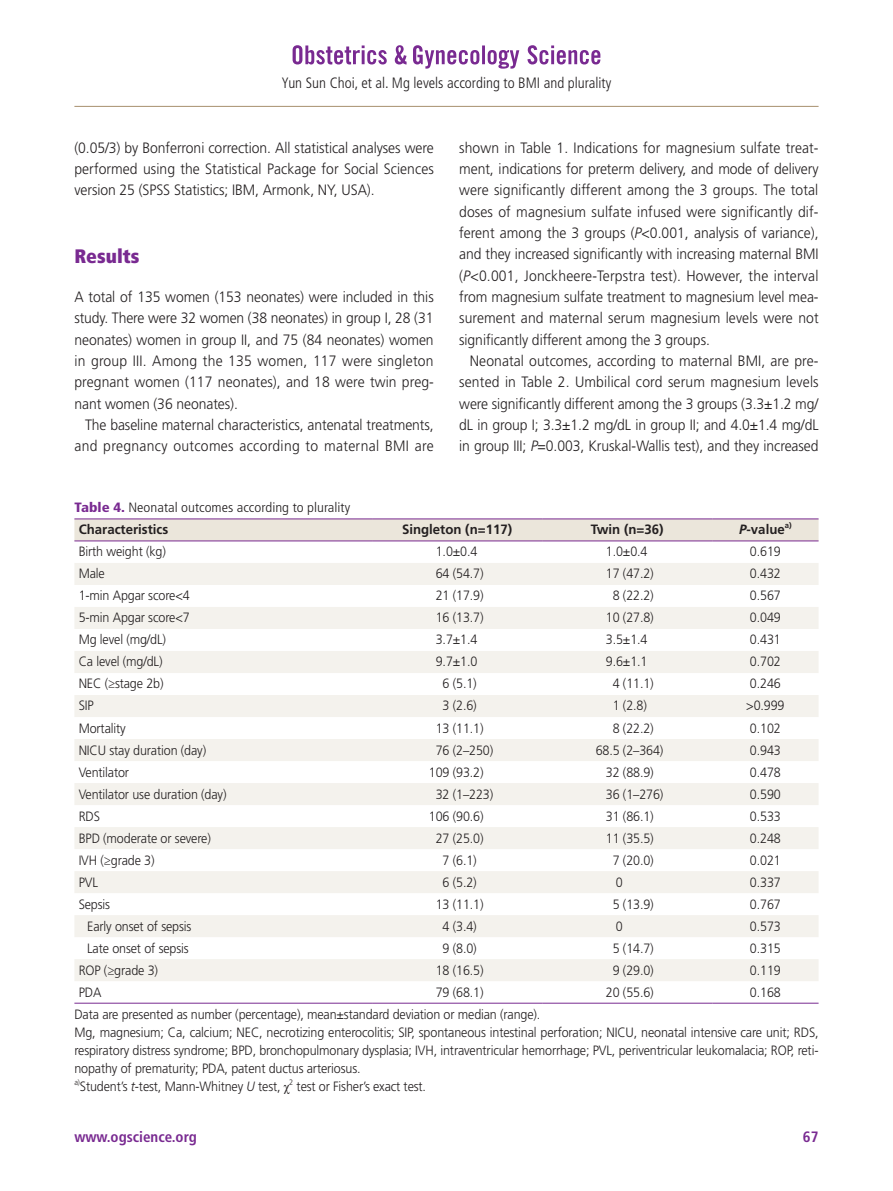
<style>
.page{position:relative;width:893px;height:1191px;background:#fff}
.page>*{position:absolute;margin:0;border:0;box-sizing:border-box;transform-origin:0 0}
.t1{font:900 condensed 19.5px "Frutiger LT Std";color:#792a91}
.t2{font:300 15px/21.3px "Frutiger LT Std";letter-spacing:-.005em;color:#231f20;text-align:justify;scale:.93 1}
.t3{font:300 condensed 15px "Frutiger LT Std";color:#231f20}
.t4{font:700 condensed 15px "Frutiger LT Std";color:#792a91}
.t5{font:300 13.5px/18px "Frutiger LT Std";letter-spacing:-.01em;color:#231f20;scale:.93 1}
.t6{font:300 condensed 13.5px/22.4px "Frutiger LT Std";color:#231f20;scale:1.1 1}
.t7{font:700 13.5px "Frutiger LT Std";color:#231f20}
.t8{font:300 7.8px "Frutiger LT Std";color:#231f20;scale:.93 1}
.t9{font:700 7.8px "Frutiger LT Std";color:#231f20}
.s1{font-style:italic}
.s2{font-weight:900;color:#792a91}
.s3{font-weight:700;font-stretch:normal}
.s4{font-family:"Times New Roman";font-weight:400}
</style>
<div class="page">
<hr style="left:74px;top:106px;width:745px;height:1px;background:#ad9676">
<svg style="left:527px;top:45px;width:73px;height:19px"></svg>
<svg style="left:413px;top:45px;width:106px;height:24px"></svg>
<svg style="left:293px;top:45px;width:114px;height:19px"></svg>
<div style="left:74px;top:519px;width:745px;height:21px;background:#ebe6db"></div>
<svg style="left:74px;top:563px;width:745px;height:418px;fill:#f4f2ed"></svg>
<hr style="left:74px;top:518px;width:298px;height:1px;background:#792a91">
<hr style="left:372px;top:518px;width:170px;height:1px;background:#792a91">
<hr style="left:542px;top:518px;width:170px;height:1px;background:#792a91">
<hr style="left:712px;top:518px;width:107px;height:1px;background:#792a91">
<hr style="left:74px;top:540px;width:298px;height:1px;background:#792a91">
<hr style="left:372px;top:540px;width:170px;height:1px;background:#792a91">
<hr style="left:542px;top:540px;width:170px;height:1px;background:#792a91">
<hr style="left:712px;top:540px;width:107px;height:1px;background:#792a91">
<hr style="left:74px;top:1003px;width:298px;height:1px;background:#792a91">
<hr style="left:372px;top:1003px;width:170px;height:1px;background:#792a91">
<hr style="left:542px;top:1003px;width:170px;height:1px;background:#792a91">
<hr style="left:712px;top:1003px;width:107px;height:1px;background:#792a91">
<p class="t3" style="left:282px;top:74px;width:331px">Yun Sun Choi, et al. Mg levels according to BMI and plurality</p>
<p class="t2" style="left:74px;top:137px;width:388px">(0.05/3) by Bonferroni correction. All statistical analyses were performed using the Statistical Package for Social Sciences version 25 (SPSS Statistics; IBM, Armonk, NY, USA).</p>
<h1 class="t1" style="left:74px;top:244px;width:66px">Results</h1>
<p class="t2" style="left:74px;top:286px;width:388px">A total of 135 women (153 neonates) were included in this study. There were 32 women (38 neonates) in group I, 28 (31 neonates) women in group II, and 75 (84 neonates) women in group III. Among the 135 women, 117 were singleton pregnant women (117 neonates), and 18 were twin preg&shy;nant women (36 neonates).</p>
<p class="t2" style="left:74px;top:414px;width:388px;text-align:right">The baseline maternal characteristics, antenatal treatments, and pregnancy outcomes according to maternal BMI are</p>
<p class="t2" style="left:459px;top:137px;width:388px">shown in Table 1. Indications for magnesium sulfate treat&shy;ment, indications for preterm delivery, and mode of delivery were significantly different among the 3 groups. The total doses of magnesium sulfate infused were significantly dif&shy;ferent among the 3 groups (<span class="s1">P</span>&lt;0.001, analysis of variance), and they increased significantly with increasing maternal BMI (<span class="s1">P</span>&lt;0.001, Jonckheere-Terpstra test). However, the interval from magnesium sulfate treatment to magnesium level mea&shy;surement and maternal serum magnesium levels were not significantly different among the 3 groups.</p>
<p class="t2" style="left:459px;top:350px;width:388px;text-indent:11px">Neonatal outcomes, according to maternal BMI, are pre&shy;sented in Table 2. Umbilical cord serum magnesium levels were significantly different among the 3 groups (3.3±1.2 mg/ dL in group I; 3.3±1.2 mg/dL in group II; and 4.0±1.4 mg/dL in group III; <span class="s1">P</span>=0.003, Kruskal-Wallis test), and they increased</p>
<p class="t6" style="left:79px;top:496px;width:248px;text-indent:-4px"><span class="s2">Table 4.</span> Neonatal outcomes according to plurality<br><span class="s3">Characteristics</span></p>
<p class="t7" style="left:402px;top:522px;width:112px">Singleton (n=117)</p>
<p class="t7" style="left:591px;top:522px;width:74px">Twin (n=36)</p>
<p class="t7" style="left:739px;top:522px;width:47px"><span class="s1">P</span>-value</p>
<p class="t9" style="left:785px;top:521px;width:8px">a)</p>
<p class="t5" style="left:79px;top:543px;width:95px">Birth weight (kg)</p>
<p class="t5" style="left:436px;top:543px;width:46px">1.0±0.4</p>
<p class="t5" style="left:606px;top:543px;width:46px">1.0±0.4</p>
<p class="t5" style="left:750px;top:543px;width:35px">0.619</p>
<p class="t5" style="left:79px;top:565px;width:30px">Male</p>
<p class="t5" style="left:436px;top:565px;width:53px">64 (54.7)</p>
<p class="t5" style="left:606px;top:565px;width:53px">17 (47.2)</p>
<p class="t5" style="left:750px;top:565px;width:35px">0.432</p>
<p class="t5" style="left:79px;top:587px;width:121px">1-min Apgar score&lt;4</p>
<p class="t5" style="left:436px;top:587px;width:53px">21 (17.9)</p>
<p class="t5" style="left:613px;top:587px;width:46px">8 (22.2)</p>
<p class="t5" style="left:750px;top:587px;width:35px">0.567</p>
<p class="t5" style="left:79px;top:609px;width:121px">5-min Apgar score&lt;7</p>
<p class="t5" style="left:436px;top:609px;width:53px">16 (13.7)</p>
<p class="t5" style="left:606px;top:609px;width:53px">10 (27.8)</p>
<p class="t5" style="left:750px;top:609px;width:35px">0.049</p>
<p class="t5" style="left:79px;top:631px;width:95px">Mg level (mg/dL)</p>
<p class="t5" style="left:436px;top:631px;width:46px">3.7±1.4</p>
<p class="t5" style="left:606px;top:631px;width:46px">3.5±1.4</p>
<p class="t5" style="left:750px;top:631px;width:35px">0.431</p>
<p class="t5" style="left:79px;top:653px;width:92px">Ca level (mg/dL)</p>
<p class="t5" style="left:436px;top:653px;width:46px">9.7±1.0</p>
<p class="t5" style="left:606px;top:653px;width:46px">9.6±1.1</p>
<p class="t5" style="left:750px;top:653px;width:35px">0.702</p>
<p class="t5" style="left:79px;top:675px;width:93px">NEC (≥stage 2b)</p>
<p class="t5" style="left:443px;top:675px;width:38px">6 (5.1)</p>
<p class="t5" style="left:613px;top:675px;width:46px">4 (11.1)</p>
<p class="t5" style="left:750px;top:675px;width:35px">0.246</p>
<p class="t5" style="left:79px;top:697px;width:18px">SIP</p>
<p class="t5" style="left:443px;top:697px;width:38px">3 (2.6)</p>
<p class="t5" style="left:613px;top:697px;width:38px">1 (2.8)</p>
<p class="t5" style="left:746px;top:697px;width:43px">&gt;0.999</p>
<p class="t5" style="left:79px;top:719px;width:52px">Mortality</p>
<p class="t5" style="left:436px;top:719px;width:53px">13 (11.1)</p>
<p class="t5" style="left:613px;top:719px;width:46px">8 (22.2)</p>
<p class="t5" style="left:750px;top:719px;width:35px">0.102</p>
<p class="t5" style="left:79px;top:741px;width:139px">NICU stay duration (day)</p>
<p class="t5" style="left:436px;top:741px;width:63px">76 (2–250)</p>
<p class="t5" style="left:596px;top:741px;width:74px">68.5 (2–364)</p>
<p class="t5" style="left:750px;top:741px;width:35px">0.943</p>
<p class="t5" style="left:79px;top:763px;width:56px">Ventilator</p>
<p class="t5" style="left:429px;top:763px;width:60px">109 (93.2)</p>
<p class="t5" style="left:606px;top:763px;width:53px">32 (88.9)</p>
<p class="t5" style="left:750px;top:763px;width:35px">0.478</p>
<p class="t5" style="left:79px;top:785px;width:161px">Ventilator use duration (day)</p>
<p class="t5" style="left:436px;top:785px;width:63px">32 (1–223)</p>
<p class="t5" style="left:606px;top:785px;width:63px">36 (1–276)</p>
<p class="t5" style="left:750px;top:785px;width:35px">0.590</p>
<p class="t5" style="left:79px;top:807px;width:24px">RDS</p>
<p class="t5" style="left:429px;top:807px;width:60px">106 (90.6)</p>
<p class="t5" style="left:606px;top:807px;width:53px">31 (86.1)</p>
<p class="t5" style="left:750px;top:807px;width:35px">0.533</p>
<p class="t5" style="left:79px;top:829px;width:144px">BPD (moderate or severe)</p>
<p class="t5" style="left:436px;top:829px;width:53px">27 (25.0)</p>
<p class="t5" style="left:606px;top:829px;width:53px">11 (35.5)</p>
<p class="t5" style="left:750px;top:829px;width:35px">0.248</p>
<p class="t5" style="left:79px;top:851px;width:83px">IVH (≥grade 3)</p>
<p class="t5" style="left:443px;top:851px;width:38px">7 (6.1)</p>
<p class="t5" style="left:613px;top:851px;width:46px">7 (20.0)</p>
<p class="t5" style="left:750px;top:851px;width:35px">0.021</p>
<p class="t5" style="left:79px;top:873px;width:22px">PVL</p>
<p class="t5" style="left:443px;top:873px;width:38px">6 (5.2)</p>
<p class="t5" style="left:616px;top:873px;width:9px">0</p>
<p class="t5" style="left:750px;top:873px;width:35px">0.337</p>
<p class="t5" style="left:79px;top:895px;width:35px">Sepsis</p>
<p class="t5" style="left:436px;top:895px;width:53px">13 (11.1)</p>
<p class="t5" style="left:613px;top:895px;width:46px">5 (13.9)</p>
<p class="t5" style="left:750px;top:895px;width:35px">0.767</p>
<p class="t5" style="left:87px;top:917px;width:114px">Early onset of sepsis</p>
<p class="t5" style="left:443px;top:917px;width:38px">4 (3.4)</p>
<p class="t5" style="left:616px;top:917px;width:9px">0</p>
<p class="t5" style="left:750px;top:917px;width:35px">0.573</p>
<p class="t5" style="left:87px;top:939px;width:111px">Late onset of sepsis</p>
<p class="t5" style="left:443px;top:939px;width:38px">9 (8.0)</p>
<p class="t5" style="left:613px;top:939px;width:46px">5 (14.7)</p>
<p class="t5" style="left:750px;top:939px;width:35px">0.315</p>
<p class="t5" style="left:79px;top:961px;width:87px">ROP (≥grade 3)</p>
<p class="t5" style="left:436px;top:961px;width:53px">18 (16.5)</p>
<p class="t5" style="left:613px;top:961px;width:46px">9 (29.0)</p>
<p class="t5" style="left:750px;top:961px;width:35px">0.119</p>
<p class="t5" style="left:79px;top:983px;width:26px">PDA</p>
<p class="t5" style="left:436px;top:983px;width:53px">79 (68.1)</p>
<p class="t5" style="left:606px;top:983px;width:53px">20 (55.6)</p>
<p class="t5" style="left:750px;top:983px;width:35px">0.168</p>
<p class="t5" style="left:74px;top:1005px;width:802px">Data are presented as number (percentage), mean±standard deviation or median (range).<br>Mg, magnesium; Ca, calcium; NEC, necrotizing enterocolitis; SIP, spontaneous intestinal perforation; NICU, neonatal intensive care unit; RDS, respiratory distress syndrome; BPD, bronchopulmonary dysplasia; IVH, intraventricular hemorrhage; PVL, periventricular leukomalacia; ROP, reti&shy;nopathy of prematurity; PDA, patent ductus arteriosus.</p>
<p class="t8" style="left:74px;top:1077px;width:8px">a)</p>
<p class="t5" style="left:80px;top:1077px;width:227px">Student’s <span class="s1">t</span>-test, Mann-Whitney <span class="s1">U</span> test, <span class="s4">χ</span></p>
<p class="t8" style="left:289px;top:1077px;width:6px">2</p>
<p class="t5" style="left:297px;top:1077px;width:141px">test or Fisher’s exact test.</p>
<p class="t4" style="left:74px;top:1128px;width:124px">www.ogscience.org</p>
<p class="t4" style="left:803px;top:1128px;width:17px">67</p>
</div>
